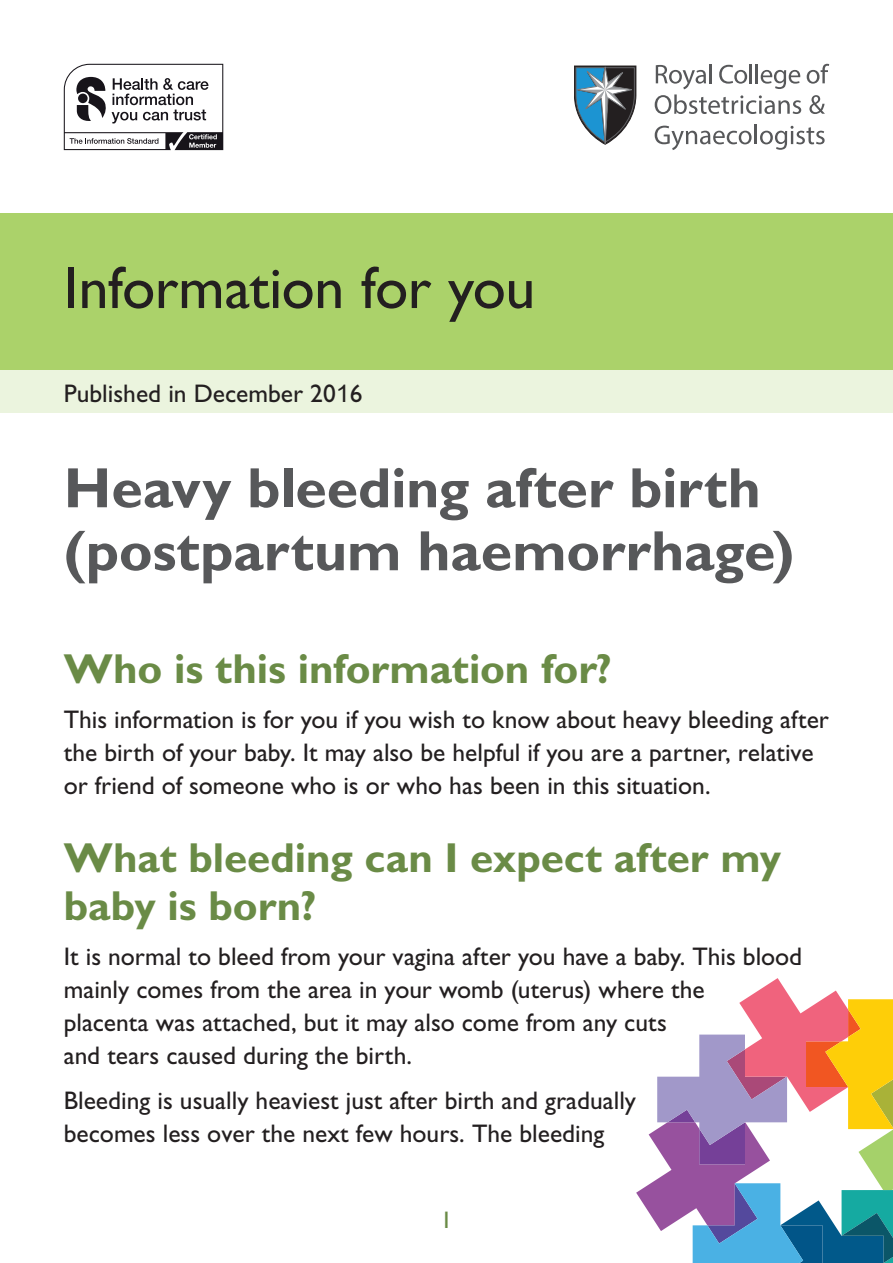
<style>
.page{position:relative;width:893px;height:1263px;background:#fff}
.page>*{position:absolute;margin:0;border:0;box-sizing:border-box;transform-origin:0 0}
.t1{font:60px "Gill Sans";letter-spacing:-.01em;color:#231f20}
.PI_title{font:700 57px/63px "Gill Sans";letter-spacing:-.005em;color:#57585a}
.PI_A_head{font:700 42px/48px "Gill Sans";color:#6a8b46}
.PI_body_text{font:25.5px/33px "Gill Sans";color:#231f20}
.PI_review_date{font:25.5px "Gill Sans";color:#231f20}
.PI_page_number{font:24px "Gill Sans";color:#6a8b46}
.s1{font-family:"Arial";font-size:24.15px}
</style>
<div class="page">
<svg style="left:64px;top:64px;width:159px;height:86px"></svg>
<svg style="left:807px;top:64px;width:22px;height:20px"></svg>
<svg style="left:655px;top:64px;width:146px;height:50px"></svg>
<svg style="left:809px;top:95px;width:16px;height:19px"></svg>
<svg style="left:655px;top:125px;width:170px;height:25px"></svg>
<svg style="left:574px;top:65px;width:63px;height:80px"></svg>
<div style="left:0;top:213px;width:893px;height:157px;background:#abd26a"></div>
<div style="left:0;top:370px;width:893px;height:42px;background:#ebf4de"></div>
<svg style="left:636px;top:978px;width:257px;height:285px"></svg>
<h1 class="t1" style="left:64px;top:253px;width:473px">Information for you</h1>
<p class="PI_review_date" style="left:64px;top:379px;width:300px">Published in December 20<span class="s1">1</span>6</p>
<p class="PI_title" style="left:64px;top:456px;width:732px">Heavy bleeding after birth (postpartum haemorrhage)</p>
<p class="PI_A_head" style="left:64px;top:644px;width:550px">Who is this information for?</p>
<p class="PI_body_text" style="left:64px;top:703px;width:767px">This information is for you if you wish to know about heavy bleeding after the birth of your baby. It may also be helpful if you are a partner, relative or friend of someone who is or who has been in this situation.</p>
<p class="PI_A_head" style="left:64px;top:833px;width:719px">What bleeding can I expect after my baby is born?</p>
<p class="PI_body_text" style="left:64px;top:940px;width:740px">It is normal to bleed from your vagina after you have a baby. This blood mainly comes from the area in your womb (uterus) where the<br>placenta was attached, but it may also come from any cuts<br>and tears caused during the birth.</p>
<p class="PI_body_text" style="left:64px;top:1084px;width:574px">Bleeding is usually heaviest just after birth and gradually becomes less over the next few hours. The bleeding</p>
<p class="PI_page_number" style="left:440px;top:1206px;width:13px">1</p>
</div>
